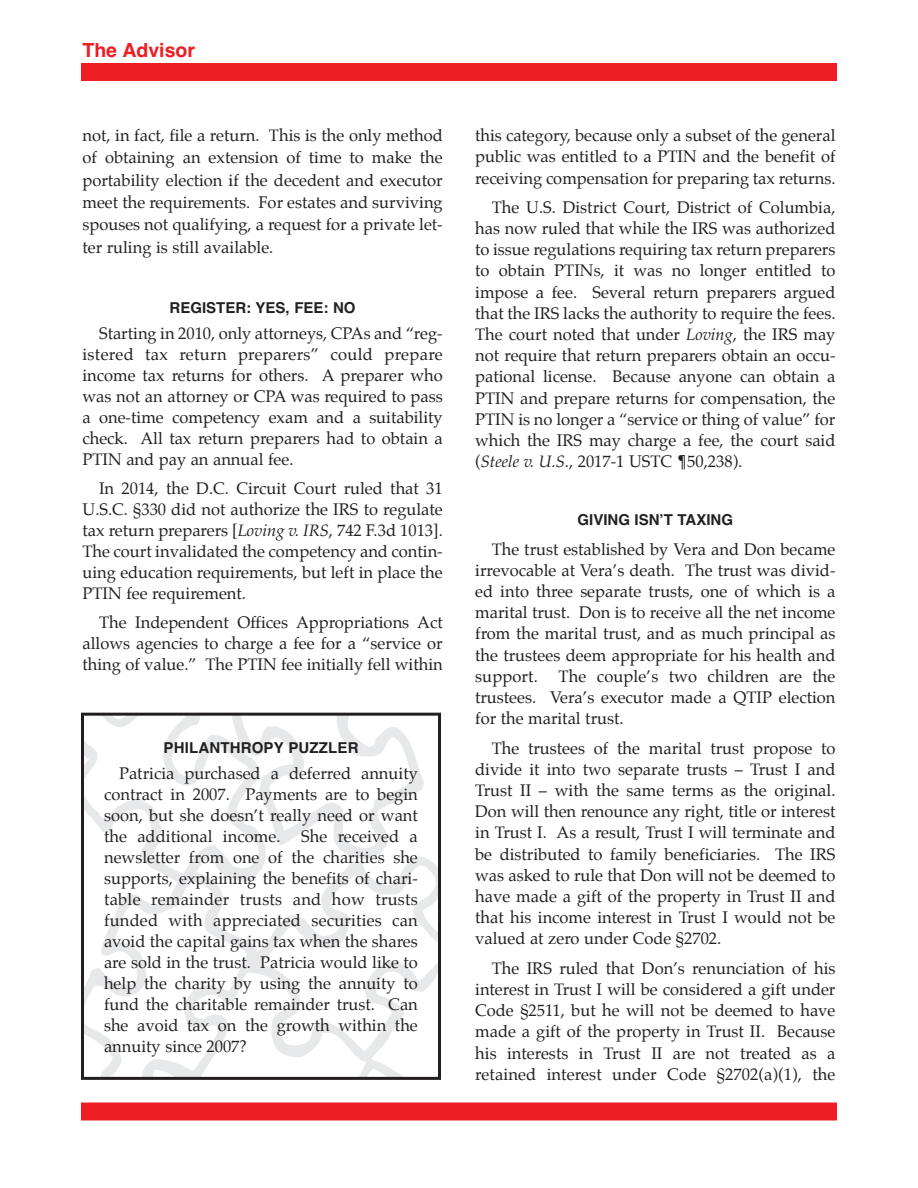
<style>
.page{position:relative;width:918px;height:1188px;background:#fff}
.page>*{position:absolute;margin:0;border:0;box-sizing:border-box;transform-origin:0 0}
.t1{font:700 19.5px "Helvetica";color:#ee1e24}
.t2{font:16.5px/21.1px "Palatino";color:#231f20;text-align:justify}
.t3{font:700 15px "Helvetica";color:#231f20}
.s1{font-style:italic}
.s2{font-family:"Lucida Grande"}
</style>
<div class="page">
<div style="left:81px;top:63px;width:756px;height:18px;background:#ee1e24"></div>
<div style="left:81px;top:1102px;width:756px;height:18px;background:#ee1e24"></div>
<svg style="left:85px;top:717px;width:352px;height:359px"></svg>
<div style="left:81px;top:713px;width:360px;height:367px;border:3px solid #231f20"></div>
<p class="t1" style="left:82px;top:39px;width:114px">The Advisor</p>
<p class="t2" style="left:82px;top:125px;width:362px;line-height:22.4px">not, in fact, file a return. This is the only method of obtaining an extension of time to make the portability election if the decedent and executor meet the requirements. For estates and surviving spouses not qualifying, a request for a private let&shy;ter ruling is still available.</p>
<p class="t3" style="left:170px;top:299px;width:188px">REGISTER: YES, FEE: NO</p>
<p class="t2" style="left:83px;top:324px;width:362px;text-indent:17px">Starting in 2010, only attorneys, CPAs and “reg&shy;istered tax return preparers” could prepare income tax returns for others. A preparer who was not an attorney or CPA was required to pass a one-time competency exam and a suitability check. All tax return preparers had to obtain a PTIN and pay an annual fee.</p>
<p class="t2" style="left:83px;top:479px;width:362px;text-indent:17px">In 2014, the D.C. Circuit Court ruled that 31<br>U.S.C. §330 did not authorize the IRS to regulate tax return preparers [<span class="s1">Loving v. IRS</span>, 742 F.3d 1013].<br>The court invalidated the competency and contin&shy;uing education requirements, but left in place the PTIN fee requirement.</p>
<p class="t2" style="left:83px;top:613px;width:362px;text-indent:17px">The Independent Offices Appropriations Act allows agencies to charge a fee for a “service or thing of value.” The PTIN fee initially fell within</p>
<p class="t3" style="left:164px;top:739px;width:196px">PHILANTHROPY PUZZLER</p>
<p class="t2" style="left:104px;top:764px;width:315px;text-indent:15px">Patricia purchased a deferred annuity contract in 2007. Payments are to begin soon, but she doesn’t really need or want the additional income.</p>
<p class="t2" style="left:104px;top:827px;width:315px;text-indent:197px">She received a newsletter from one of the charities she supports, explaining the benefits of chari&shy;table remainder trusts and how trusts funded with appreciated securities can avoid the capital gains tax when the shares are sold in the trust. Patricia would like to help the charity by using the annuity to fund the charitable remainder trust. Can she avoid tax on the growth within the annuity since 2007?</p>
<p class="t2" style="left:475px;top:126px;width:362px">this category, because only a subset of the general public was entitled to a PTIN and the benefit of receiving compensation for preparing tax returns.</p>
<p class="t2" style="left:475px;top:198px;width:362px;text-indent:17px">The U.S. District Court, District of Columbia, has now ruled that while the IRS was authorized to issue regulations requiring tax return preparers to obtain PTINs, it was no longer entitled to impose a fee. Several return preparers argued that the IRS lacks the authority to require the fees.<br>The court noted that under <span class="s1">Loving</span>, the IRS may not require that return preparers obtain an occu&shy;pational license. Because anyone can obtain a PTIN and prepare returns for compensation, the PTIN is no longer a “service or thing of value” for which the IRS may charge a fee, the court said (<span class="s1">Steele v. U.S</span>., 2017-1 USTC <span class="s2">¶</span>50,238).</p>
<p class="t3" style="left:578px;top:511px;width:157px">GIVING ISN’T TAXING</p>
<p class="t2" style="left:475px;top:539px;width:362px;text-indent:17px">The trust established by Vera and Don became irrevocable at Vera’s death. The trust was divid&shy;ed into three separate trusts, one of which is a marital trust. Don is to receive all the net income from the marital trust, and as much principal as the trustees deem appropriate for his health and support.</p>
<p class="t2" style="left:475px;top:667px;width:362px;text-indent:83px">The couple’s two children are the trustees. Vera’s executor made a QTIP election for the marital trust.</p>
<p class="t2" style="left:475px;top:738px;width:362px;text-indent:17px">The trustees of the marital trust propose to divide it into two separate trusts – Trust I and Trust II – with the same terms as the original.<br>Don will then renounce any right, title or interest in Trust I. As a result, Trust I will terminate and be distributed to family beneficiaries. The IRS was asked to rule that Don will not be deemed to have made a gift of the property in Trust II and that his income interest in Trust I would not be valued at zero under Code §2702.</p>
<p class="t2" style="left:475px;top:959px;width:362px;text-indent:17px">The IRS ruled that Don’s renunciation of his interest in Trust I will be considered a gift under Code §2511, but he will not be deemed to have made a gift of the property in Trust II. Because his interests in Trust II are not treated as a retained interest under Code §2702(a)(1), the</p>
</div>
